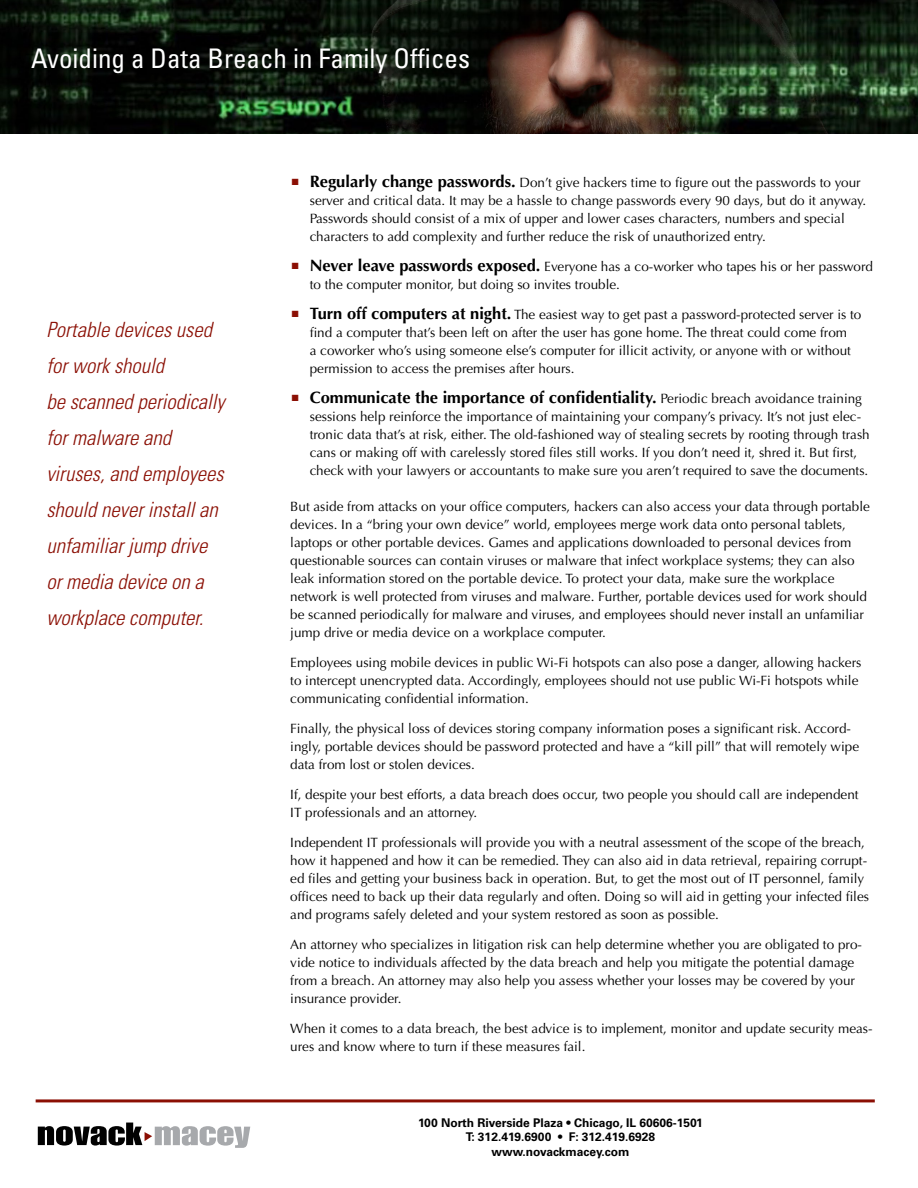
<style>
.page{position:relative;width:918px;height:1188px;background:#fff}
.page>*{position:absolute;margin:0;border:0;box-sizing:border-box;transform-origin:0 0}
.t1{font:condensed 27px "Univers LT Std";color:#fff}
.t2{font:italic 300 condensed 21px/36px "Univers LT Std";color:#8b0f04}
.t3{font:700 16.5px "Optima LT Std";color:#000}
.t4{font:13.5px/18px "Optima LT Std";color:#000}
.t5{font:700 12px/14.4px "Univers LT Std";color:#000;text-align:center}
.s1{color:#8b0f04}
.s2{font-weight:700;font-size:16.5px}
.s3{font-weight:400;font-size:13.5px}
</style>
<div class="page">
<img style="left:0;top:0;width:918px;height:134px">
<svg style="left:38px;top:1123px;width:212px;height:25px"></svg>
<hr style="left:36px;top:1099px;width:839px;height:3px;background:#8b0f04">
<h1 class="t1" style="left:31px;top:41px;width:440px">Avoiding a Data Breach in Family Offices</h1>
<h2 class="t2" style="left:46px;top:312px;width:180px">Portable devices used for work should<br>be scanned periodically for malware and viruses, and employees should never install an unfamiliar jump drive or media device on a workplace computer.</h2>
<p class="t4" style="left:310px;top:173px;width:558px;text-indent:-18px"><span class="s1">■</span> <span class="s2">Regularly change passwords.</span> Don’t give hackers time to figure out the passwords to your server and critical data. It may be a hassle to change passwords every 90 days, but do it anyway.<br>Passwords should consist of a mix of upper and lower cases characters, numbers and special characters to add complexity and further reduce the risk of unauthorized entry.</p>
<p class="t4" style="left:310px;top:257px;width:565px;text-indent:-18px"><span class="s1">■</span> <span class="s2">Never leave passwords exposed.</span> Everyone has a co-worker who tapes his or her password to the computer monitor, but doing so invites trouble.</p>
<p class="t4" style="left:310px;top:305px;width:553px;text-indent:-18px"><span class="s1">■</span> <span class="s2">Turn off computers at night.</span> The easiest way to get past a password-protected server is to find a computer that’s been left on after the user has gone home. The threat could come from<br>a coworker who’s using someone else’s computer for illicit activity, or anyone with or without permission to access the premises after hours.</p>
<p class="t3" style="left:292px;top:387px;width:572px"><span class="s1">■</span> Communicate the importance of confidentiality. <span class="s3">Periodic breach avoidance training</span></p>
<p class="t4" style="left:310px;top:407px;width:562px">sessions help reinforce the importance of maintaining your company’s privacy. It’s not just elec&shy;tronic data that’s at risk, either. The old-fashioned way of stealing secrets by rooting through trash cans or making off with carelessly stored files still works. If you don’t need it, shred it. But first, check with your lawyers or accountants to make sure you aren’t required to save the documents.</p>
<p class="t4" style="left:290px;top:497px;width:581px">But aside from attacks on your office computers, hackers can also access your data through portable devices. In a “bring your own device” world, employees merge work data onto personal tablets, laptops or other portable devices. Games and applications downloaded to personal devices from questionable sources can contain viruses or malware that infect workplace systems; they can also leak information stored on the portable device. To protect your data, make sure the workplace network is well protected from viruses and malware. Further, portable devices used for work should be scanned periodically for malware and viruses, and employees should never install an unfamiliar jump drive or media device on a workplace computer.</p>
<p class="t4" style="left:290px;top:653px;width:573px">Employees using mobile devices in public Wi-Fi hotspots can also pose a danger, allowing hackers to intercept unencrypted data. Accordingly, employees should not use public Wi-Fi hotspots while communicating confidential information.</p>
<p class="t4" style="left:290px;top:719px;width:570px">Finally, the physical loss of devices storing company information poses a significant risk. Accord&shy;ingly, portable devices should be password protected and have a “kill pill” that will remotely wipe data from lost or stolen devices.</p>
<p class="t4" style="left:290px;top:785px;width:570px">If, despite your best efforts, a data breach does occur, two people you should call are independent<br>IT professionals and an attorney.</p>
<p class="t4" style="left:290px;top:833px;width:580px">Independent IT professionals will provide you with a neutral assessment of the scope of the breach, how it happened and how it can be remedied. They can also aid in data retrieval, repairing corrupt&shy;ed files and getting your business back in operation. But, to get the most out of IT personnel, family offices need to back up their data regularly and often. Doing so will aid in getting your infected files and programs safely deleted and your system restored as soon as possible.</p>
<p class="t4" style="left:290px;top:935px;width:573px">An attorney who specializes in litigation risk can help determine whether you are obligated to pro&shy;vide notice to individuals affected by the data breach and help you mitigate the potential damage from a breach. An attorney may also help you assess whether your losses may be covered by your insurance provider.</p>
<p class="t4" style="left:290px;top:1019px;width:584px">When it comes to a data breach, the best advice is to implement, monitor and update security meas&shy;ures and know where to turn if these measures fail.</p>
<p class="t5" style="left:418px;top:1116px;width:286px">100 North Riverside Plaza • Chicago, IL 60606-1501<br>T: 312.419.6900 • F: 312.419.6928 www.novackmacey.com</p>
</div>
